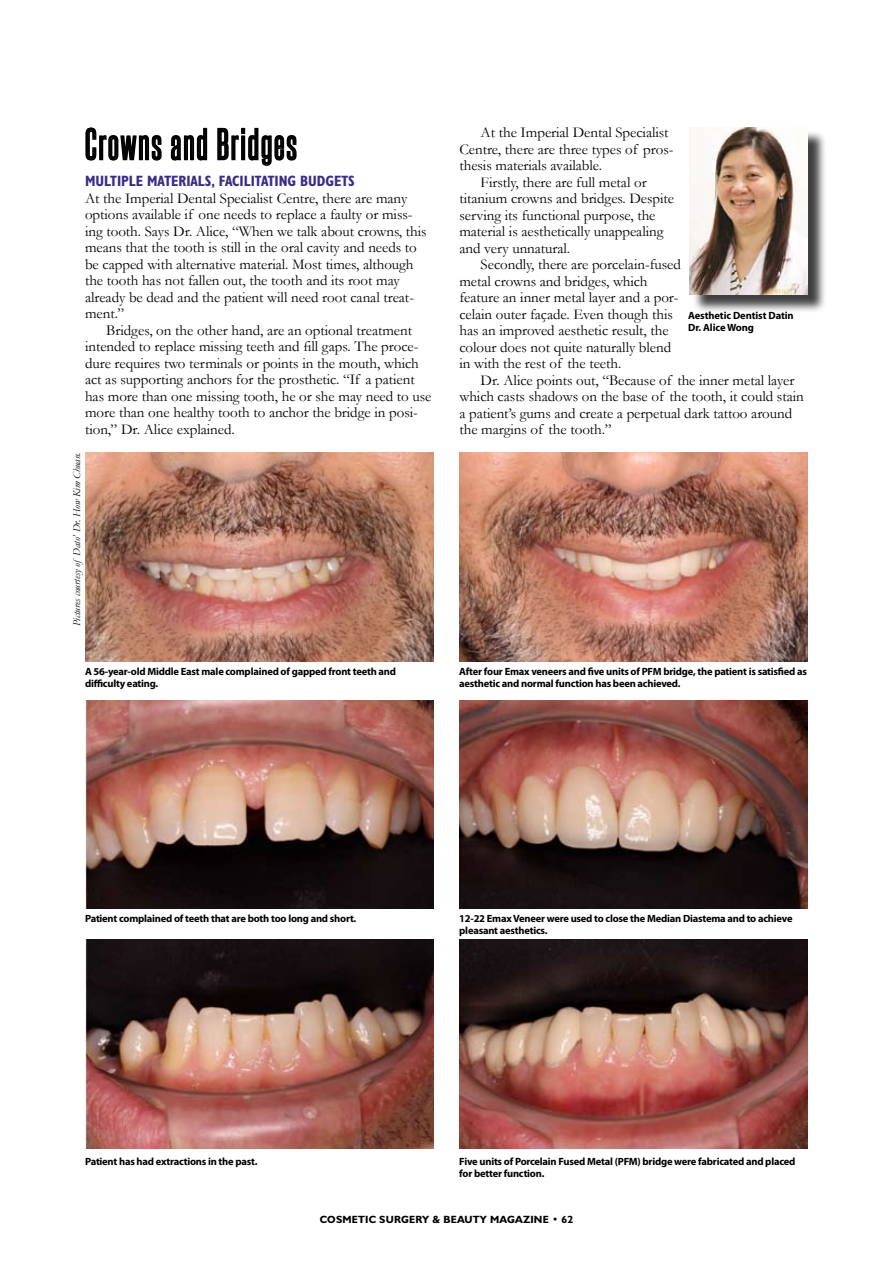
<style>
.page{position:relative;width:893px;height:1263px;background:#fff}
.page>*{position:absolute;margin:0;border:0;box-sizing:border-box;transform-origin:0 0}
.t1{font:37.5px "Steelfish Rg";letter-spacing:.05em;color:#000}
.t2{font:15px/16.5px "Garamond";letter-spacing:-.005em;color:#000}
.t3{font:700 condensed 15px "Humanist 521 BT";color:#392d85}
.t4{font:700 10.5px/12.6px "Myriad Pro";letter-spacing:-.02em;color:#000}
.t5{font:italic 10.5px "Garamond";letter-spacing:-.005em;color:#000}
.t6{font:700 10.5px "Humanist 521 BT";letter-spacing:.02em;color:#000}
</style>
<div class="page">
<svg style="left:85px;top:127px;width:77px;height:34px"></svg>
<svg style="left:170px;top:127px;width:38px;height:34px"></svg>
<svg style="left:217px;top:127px;width:80px;height:39px"></svg>
<img style="left:85px;top:452px;width:349px;height:209px">
<img style="left:85px;top:700px;width:349px;height:209px">
<img style="left:85px;top:940px;width:349px;height:209px">
<img style="left:459px;top:452px;width:349px;height:209px">
<img style="left:459px;top:700px;width:349px;height:209px">
<img style="left:459px;top:940px;width:349px;height:209px">
<div style="left:692px;top:130px;width:141px;height:190px;background:#000;opacity:.75"></div>
<img style="left:690px;top:128px;width:118px;height:166px">
<h1 class="t1" style="left:85px;top:121px;width:213px">Crowns and Bridges</h1>
<p class="t3" style="left:85px;top:172px;width:271px">MULTIPLE MATERIALS, FACILITATING BUDGETS</p>
<p class="t2" style="left:85px;top:189px;width:343px">At the Imperial Dental Specialist Centre, there are many options available if one needs to replace a faulty or miss&shy;ing tooth. Says Dr. Alice, “When we talk about crowns, this means that the tooth is still in the oral cavity and needs to be capped with alternative material. Most times, although the tooth has not fallen out, the tooth and its root may already be dead and the patient will need root canal treat&shy;ment.”</p>
<p class="t2" style="left:85px;top:321px;width:348px;text-indent:21px">Bridges, on the other hand, are an optional treatment intended to replace missing teeth and fill gaps. The proce&shy;dure requires two terminals or points in the mouth, which act as supporting anchors for the prosthetic. “If a patient has more than one missing tooth, he or she may need to use more than one healthy tooth to anchor the bridge in posi&shy;tion,” Dr. Alice explained.</p>
<p class="t5" style="left:71px;top:626px;width:175px;rotate:-90deg">Pictures courtesyof Dato’ Dr. How Kim Chuan.</p>
<p class="t4" style="left:85px;top:664px;width:313px">A 56-year-old Middle East male complained of gapped front teeth and difficulty eating.</p>
<p class="t2" style="left:481px;top:124px;width:189px">At the Imperial Dental Specialist</p>
<p class="t2" style="left:459px;top:141px;width:216px">Centre, there are three types of pros-</p>
<p class="t2" style="left:459px;top:157px;width:144px">thesis materials available.</p>
<p class="t2" style="left:481px;top:174px;width:168px">Firstly, there are full metal or</p>
<p class="t2" style="left:459px;top:190px;width:216px">titanium crowns and bridges. Despite</p>
<p class="t2" style="left:459px;top:207px;width:198px">serving its functional purpose, the</p>
<p class="t2" style="left:459px;top:223px;width:206px">material is aesthetically unappealing</p>
<p class="t2" style="left:459px;top:240px;width:112px">and very unnatural.</p>
<p class="t2" style="left:481px;top:256px;width:202px">Secondly, there are porcelain-fused</p>
<p class="t2" style="left:459px;top:273px;width:190px">metal crowns and bridges, which</p>
<p class="t2" style="left:459px;top:289px;width:221px">feature an inner metal layer and a por-</p>
<p class="t2" style="left:459px;top:306px;width:215px">celain outer façade. Even though this</p>
<p class="t2" style="left:459px;top:322px;width:211px">has an improved aesthetic result, the</p>
<p class="t2" style="left:459px;top:339px;width:213px">colour does not quite naturally blend</p>
<p class="t2" style="left:459px;top:355px;width:163px">in with the rest of the teeth.</p>
<p class="t2" style="left:481px;top:372px;width:315px">Dr. Alice points out, “Because of the inner metal layer</p>
<p class="t2" style="left:459px;top:388px;width:346px">which casts shadows on the base of the tooth, it could stain</p>
<p class="t2" style="left:459px;top:405px;width:334px">a patient’s gums and create a perpetual dark tattoo around</p>
<p class="t2" style="left:459px;top:421px;width:153px">the margins of the tooth.”</p>
<p class="t4" style="left:688px;top:308px;width:107px">Aesthetic Dentist Datin<br>Dr. Alice Wong</p>
<p class="t4" style="left:459px;top:664px;width:349px">After four Emax veneers and five units of PFM bridge, the patient is satisfied as aesthetic and normal function has been achieved.</p>
<p class="t4" style="left:85px;top:911px;width:273px">Patient complained of teeth that are both too long and short.</p>
<p class="t4" style="left:85px;top:1154px;width:174px">Patient has had extractions in the past.</p>
<p class="t4" style="left:459px;top:911px;width:335px">12-22 Emax Veneer were used to close the Median Diastema and to achieve pleasant aesthetics.</p>
<p class="t4" style="left:459px;top:1154px;width:338px">Five units of Porcelain Fused Metal (PFM) bridge were fabricated and placed for better function.</p>
<p class="t6" style="left:320px;top:1212px;width:255px">COSMETIC SURGERY &amp; BEAUTY MAGAZINE • 62</p>
</div>
